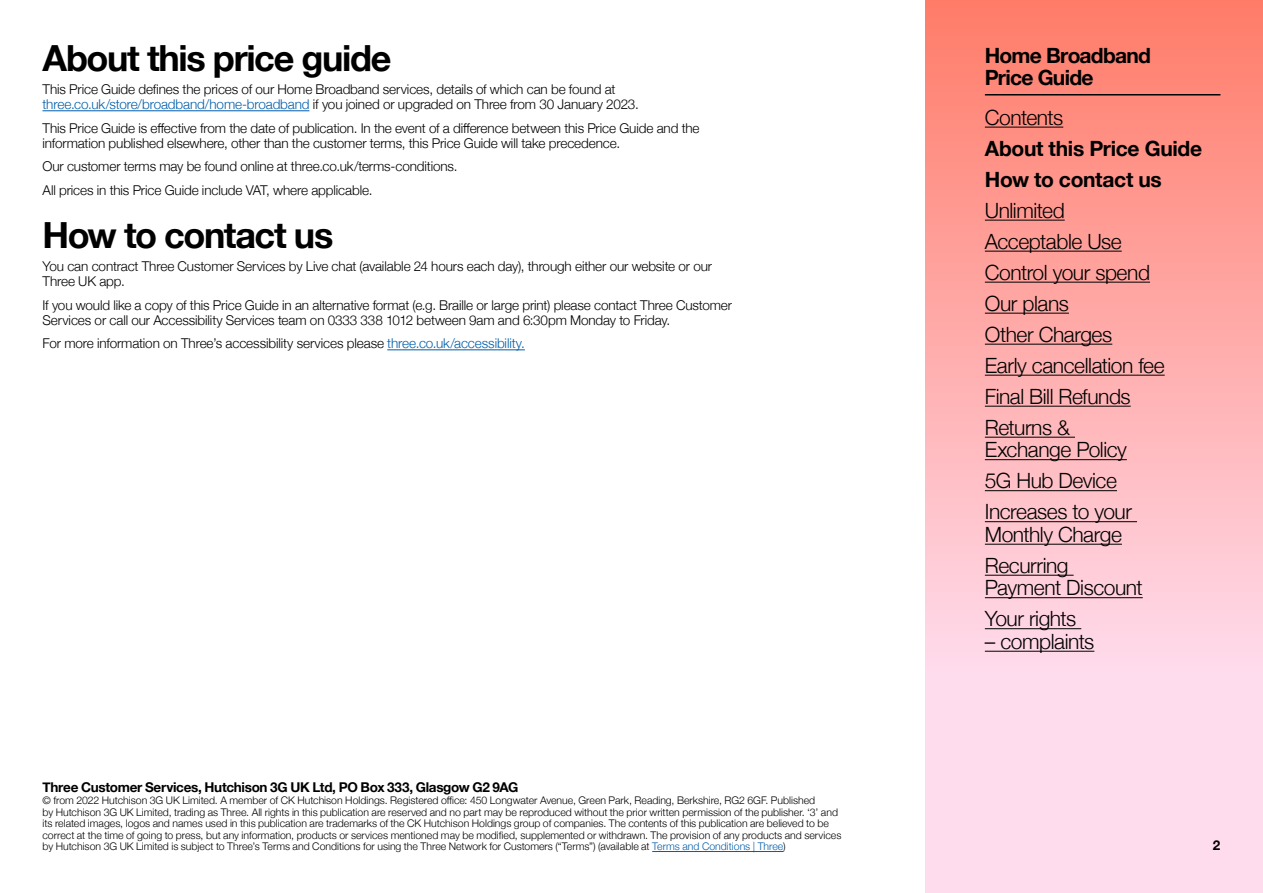
<style>
.page{position:relative;width:1263px;height:893px;background:#fff}
.page>*{position:absolute;margin:0;border:0;box-sizing:border-box;transform-origin:0 0}
.t1{font:700 36px "Helvetica Neue";letter-spacing:-.035em;color:#000}
.t2{font:300 21px/31px "Helvetica Neue";letter-spacing:-.02em;color:#000}
.t3{font:700 21px/22.5px "Helvetica Neue";letter-spacing:-.02em;color:#000}
.t4{font:300 13.5px/15px "Helvetica Neue";letter-spacing:-.01em;color:#000}
.t5{font:700 13.5px "Helvetica Neue";letter-spacing:-.025em;color:#000}
.t6{font:300 10.5px/11.6px "Helvetica Neue";color:#000}
.s1{color:#005da9}
</style>
<div class="page">
<svg style="left:926px;top:0;width:337px;height:893px;background:#feb6ba"></svg>
<hr style="left:985px;top:94px;width:235px;height:1px;background:#000">
<hr style="left:985px;top:127px;width:78px;height:1px;background:#000">
<hr style="left:985px;top:220px;width:80px;height:1px;background:#000">
<hr style="left:985px;top:251px;width:137px;height:1px;background:#000">
<hr style="left:985px;top:282px;width:165px;height:1px;background:#000">
<hr style="left:985px;top:313px;width:84px;height:1px;background:#000">
<hr style="left:985px;top:344px;width:127px;height:1px;background:#000">
<hr style="left:985px;top:375px;width:180px;height:1px;background:#000">
<hr style="left:985px;top:406px;width:146px;height:1px;background:#000">
<hr style="left:985px;top:437px;width:90px;height:1px;background:#000">
<hr style="left:985px;top:459px;width:142px;height:1px;background:#000">
<hr style="left:985px;top:490px;width:132px;height:1px;background:#000">
<hr style="left:985px;top:521px;width:152px;height:1px;background:#000">
<hr style="left:985px;top:544px;width:137px;height:1px;background:#000">
<hr style="left:985px;top:575px;width:88px;height:1px;background:#000">
<hr style="left:985px;top:597px;width:158px;height:1px;background:#000">
<hr style="left:985px;top:628px;width:96px;height:1px;background:#000">
<hr style="left:985px;top:651px;width:109px;height:1px;background:#000">
<hr style="left:43px;top:111px;width:266px;height:1px;background:#005da9">
<hr style="left:387px;top:350px;width:138px;height:1px;background:#005da9">
<hr style="left:652px;top:851px;width:131px;height:1px;background:#005da9">
<h1 class="t1" style="left:43px;top:30px;width:350px">About this price guide</h1>
<p class="t4" style="left:43px;top:81px;width:598px">This Price Guide defines the prices of our Home Broadband services, details of which can be found at <span class="s1">three.co.uk/store/broadband/home-broadband</span> if you joined or upgraded on Three from 30 January 2023.</p>
<p class="t4" style="left:43px;top:120px;width:658px">This Price Guide is effective from the date of publication. In the event of a difference between this Price Guide and the information published elsewhere, other than the customer terms, this Price Guide will take precedence.</p>
<p class="t4" style="left:43px;top:154px;width:416px;line-height:23.5px">Our customer terms may be found online at three.co.uk/terms-conditions.<br>All prices in this Price Guide include VAT, where applicable.</p>
<h1 class="t1" style="left:43px;top:207px;width:292px">How to contact us</h1>
<p class="t4" style="left:43px;top:258px;width:671px">You can contract Three Customer Services by Live chat (available 24 hours each day), through either our website or our<br>Three UK app.</p>
<p class="t4" style="left:43px;top:297px;width:691px">If you would like a copy of this Price Guide in an alternative format (e.g. Braille or large print) please contact Three Customer<br>Services or call our Accessibility Services team on 0333 338 1012 between 9am and 6:30pm Monday to Friday.</p>
<p class="t4" style="left:43px;top:335px;width:484px">For more information on Three’s accessibility services please <span class="s1">three.co.uk/accessibility.</span></p>
<p class="t5" style="left:43px;top:777px;width:477px">Three Customer Services, Hutchison 3G UK Ltd, PO Box 333, Glasgow G2 9AG</p>
<p class="t6" style="left:43px;top:794px;width:800px">© from 2022 Hutchison 3G UK Limited. A member of CK Hutchison Holdings. Registered office: 450 Longwater Avenue, Green Park, Reading, Berkshire, RG2 6GF. Published<br>by Hutchison 3G UK Limited, trading as Three. All rights in this publication are reserved and no part may be reproduced without the prior written permission of the publisher. ‘3’ and its related images, logos and names used in this publication are trademarks of the CK Hutchison Holdings group of companies. The contents of this publication are believed to be correct at the time of going to press, but any information, products or services mentioned may be modified, supplemented or withdrawn. The provision of any products and services by Hutchison 3G UK Limited is subject to Three’s Terms and Conditions for using the Three Network for Customers (“Terms”) (available at <span class="s1">Terms and Conditions | Three</span>)</p>
<h2 class="t3" style="left:985px;top:45px;width:168px">Home Broadband<br>Price Guide</h2>
<h2 class="t2" style="left:985px;top:100px;width:80px">Contents</h2>
<h2 class="t3" style="left:985px;top:134px;width:219px;line-height:31px">About this Price Guide<br>How to contact us</h2>
<h2 class="t2" style="left:985px;top:193px;width:181px">Unlimited<br>Acceptable Use<br>Control your spend<br>Our plans<br>Other Charges<br>Early cancellation fee<br>Final Bill Refunds<br>Returns &amp;</h2>
<h2 class="t2" style="left:985px;top:433px;width:149px">Exchange Policy<br>5G Hub Device<br>Increases to your</h2>
<h2 class="t2" style="left:985px;top:517px;width:139px">Monthly Charge<br>Recurring</h2>
<h2 class="t2" style="left:985px;top:571px;width:159px">Payment Discount<br>Your rights</h2>
<h2 class="t2" style="left:985px;top:624px;width:111px">– complaints</h2>
<p class="t5" style="left:1213px;top:835px;width:9px">2</p>
</div>
